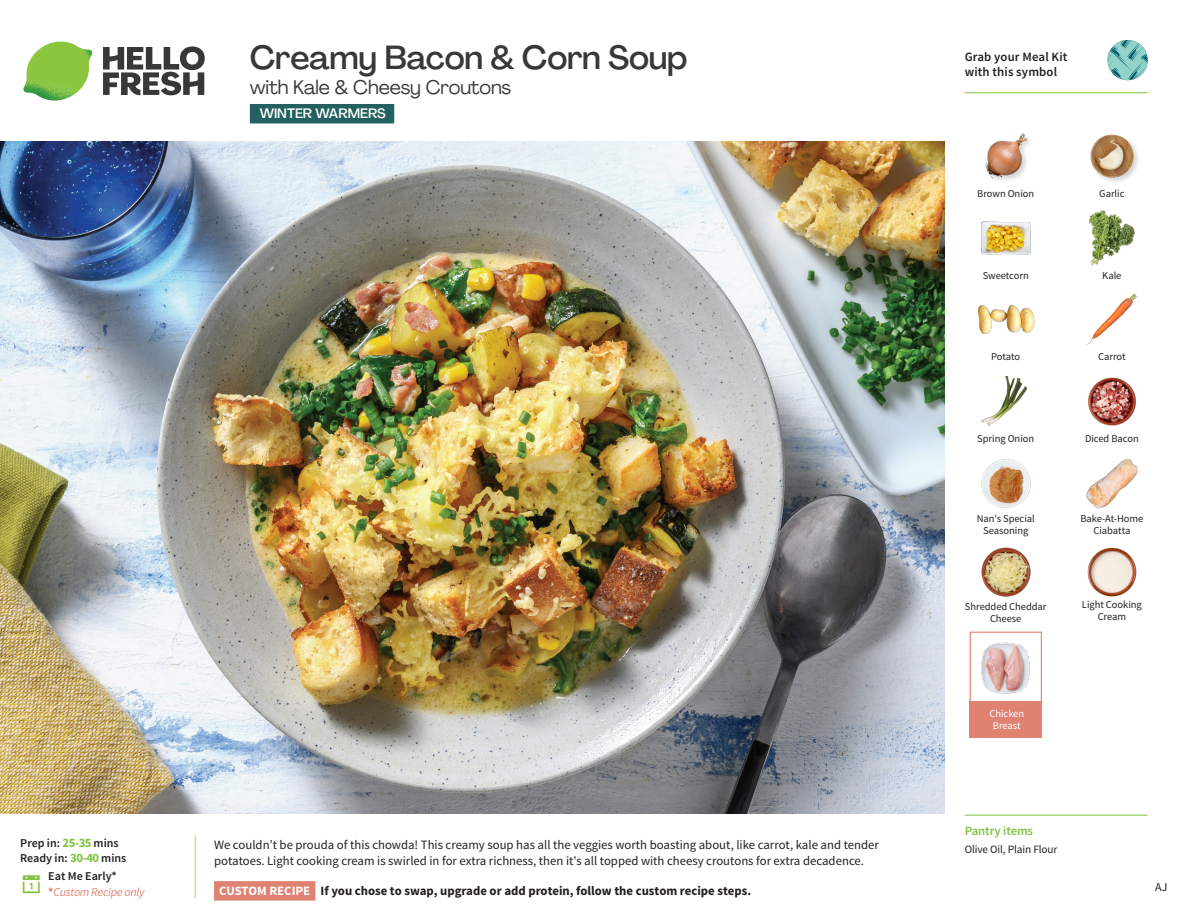
<style>
.page{position:relative;width:1188px;height:918px;background:#fff}
.page>*{position:absolute;margin:0;border:0;box-sizing:border-box;transform-origin:0 0}
._15_Titel_UK{font:500 33px "Agrandir";letter-spacing:-.01em;color:#383839}
._15_Titel_UK-2{font:19.5px "Agrandir";letter-spacing:-.01em;color:#383839}
.t1{font:500 13.5px "Agrandir";color:#fff}
.Step_6_Text_AU{font:12.75px/16.5px "Source Sans Pro";color:#231f20}
.Step_6_Text_AU-2{font:700 12.75px "Source Sans Pro";color:#231f20}
.t2{font:600 12.75px/15px "Source Sans Pro";letter-spacing:.01em;color:#231f20}
._04_Headers_Front{font:600 12.75px "Source Sans Pro";letter-spacing:-.01em;color:#81c340}
._04_Intro{font:600 12px "Source Sans Pro";color:#231f20}
._04_Intro-2{font:italic 12px "Source Sans Pro";letter-spacing:-.02em;color:#df8272}
.t3{font:12px "Source Sans Pro";color:#231f20}
._05_Pantry{font:11.25px "Source Sans Pro";letter-spacing:-.01em;color:#231f20}
._18_FRONT_ingredient{font:10.5px/12px "Source Sans Pro";letter-spacing:-.005em;color:#231f20;text-align:center}
._18_FRONT_ingredient-2{font:10.5px/12px "Source Sans Pro";letter-spacing:-.005em;color:#fff;text-align:center}
.s1{font-weight:700;font-size:12.75px;color:#81c340}
.s2{font-weight:700;font-style:normal}
.s3{color:#fff}
</style>
<div class="page">
<svg style="left:103px;top:46px;width:102px;height:49px"></svg>
<img style="left:23px;top:42px;width:69px;height:59px">
<svg style="left:194px;top:835px;width:122px;height:66px"></svg>
<img style="left:0;top:142px;width:945px;height:672px">
<div style="left:250px;top:104px;width:144px;height:19px;background:#246060"></div>
<img style="left:1086px;top:293px;width:52px;height:52px">
<img style="left:1088px;top:377px;width:48px;height:49px">
<img style="left:981px;top:375px;width:47px;height:52px">
<img style="left:981px;top:459px;width:50px;height:49px">
<img style="left:1087px;top:547px;width:50px;height:50px">
<img style="left:981px;top:547px;width:50px;height:50px">
<img style="left:977px;top:304px;width:57px;height:31px">
<img style="left:981px;top:221px;width:50px;height:34px">
<img style="left:1089px;top:210px;width:46px;height:56px">
<img style="left:985px;top:133px;width:45px;height:47px">
<img style="left:1090px;top:134px;width:48px;height:48px">
<img style="left:1087px;top:459px;width:50px;height:50px">
<div style="left:970px;top:632px;width:72px;height:72px;border:1px solid #df8272"></div>
<div style="left:970px;top:702px;width:72px;height:36px;background:#df8272"></div>
<img style="left:981px;top:642px;width:49px;height:52px">
<hr style="left:965px;top:815px;width:183px;height:1px;background:#81c340">
<svg style="left:1091px;top:40px;width:57px;height:54px"></svg>
<hr style="left:965px;top:92px;width:183px;height:1px;background:#81c340">
<p class="_15_Titel_UK" style="left:250px;top:37px;width:439px">Creamy Bacon &amp; Corn Soup</p>
<p class="_15_Titel_UK-2" style="left:250px;top:75px;width:263px">with Kale &amp; Cheesy Croutons</p>
<p class="t1" style="left:260px;top:105px;width:128px">WINTER WARMERS</p>
<p class="_04_Intro" style="left:20px;top:836px;width:100px">Prep in: <span class="s1">25-35</span> mins</p>
<p class="_04_Intro" style="left:20px;top:851px;width:108px">Ready in: <span class="s1">30-40</span> mins</p>
<p class="_04_Intro" style="left:48px;top:869px;width:70px">Eat Me Early*</p>
<p class="_04_Intro-2" style="left:48px;top:885px;width:98px"><span class="s2">*</span>Custom Recipe only</p>
<p class="Step_6_Text_AU" style="left:214px;top:837px;width:666px">We couldn’t be prouda of this chowda! This creamy soup has all the veggies worth boasting about, like carrot, kale and tender potatoes. Light cooking cream is swirled in for extra richness, then it's all topped with cheesy croutons for extra decadence.</p>
<p class="Step_6_Text_AU-2" style="left:219px;top:882px;width:533px"><span class="s3">CUSTOM RECIPE</span> If you chose to swap, upgrade or add protein, follow the custom recipe steps.</p>
<p class="t2" style="left:965px;top:50px;width:104px">Grab your Meal Kit with this symbol</p>
<p class="_18_FRONT_ingredient" style="left:977px;top:188px;width:58px">Brown Onion</p>
<p class="_18_FRONT_ingredient" style="left:1099px;top:188px;width:27px">Garlic</p>
<p class="_18_FRONT_ingredient" style="left:983px;top:270px;width:48px">Sweetcorn</p>
<p class="_18_FRONT_ingredient" style="left:1102px;top:270px;width:21px">Kale</p>
<p class="_18_FRONT_ingredient" style="left:991px;top:351px;width:31px">Potato</p>
<p class="_18_FRONT_ingredient" style="left:1098px;top:351px;width:29px">Carrot</p>
<p class="_18_FRONT_ingredient" style="left:977px;top:433px;width:58px">Spring Onion</p>
<p class="_18_FRONT_ingredient" style="left:1085px;top:433px;width:55px">Diced Bacon</p>
<p class="_18_FRONT_ingredient" style="left:977px;top:513px;width:60px">Nan's Special<br>Seasoning</p>
<p class="_18_FRONT_ingredient" style="left:1080px;top:513px;width:65px">Bake-At-Home<br>Ciabatta</p>
<p class="_18_FRONT_ingredient" style="left:965px;top:601px;width:83px">Shredded Cheddar<br>Cheese</p>
<p class="_18_FRONT_ingredient" style="left:1082px;top:599px;width:61px">Light Cooking<br>Cream</p>
<p class="_18_FRONT_ingredient-2" style="left:989px;top:708px;width:36px">Chicken<br>Breast</p>
<p class="_04_Headers_Front" style="left:965px;top:822px;width:70px">Pantry items</p>
<p class="_05_Pantry" style="left:965px;top:842px;width:94px">Olive Oil, Plain Flour</p>
<p class="t3" style="left:1155px;top:879px;width:14px">AJ</p>
</div>
